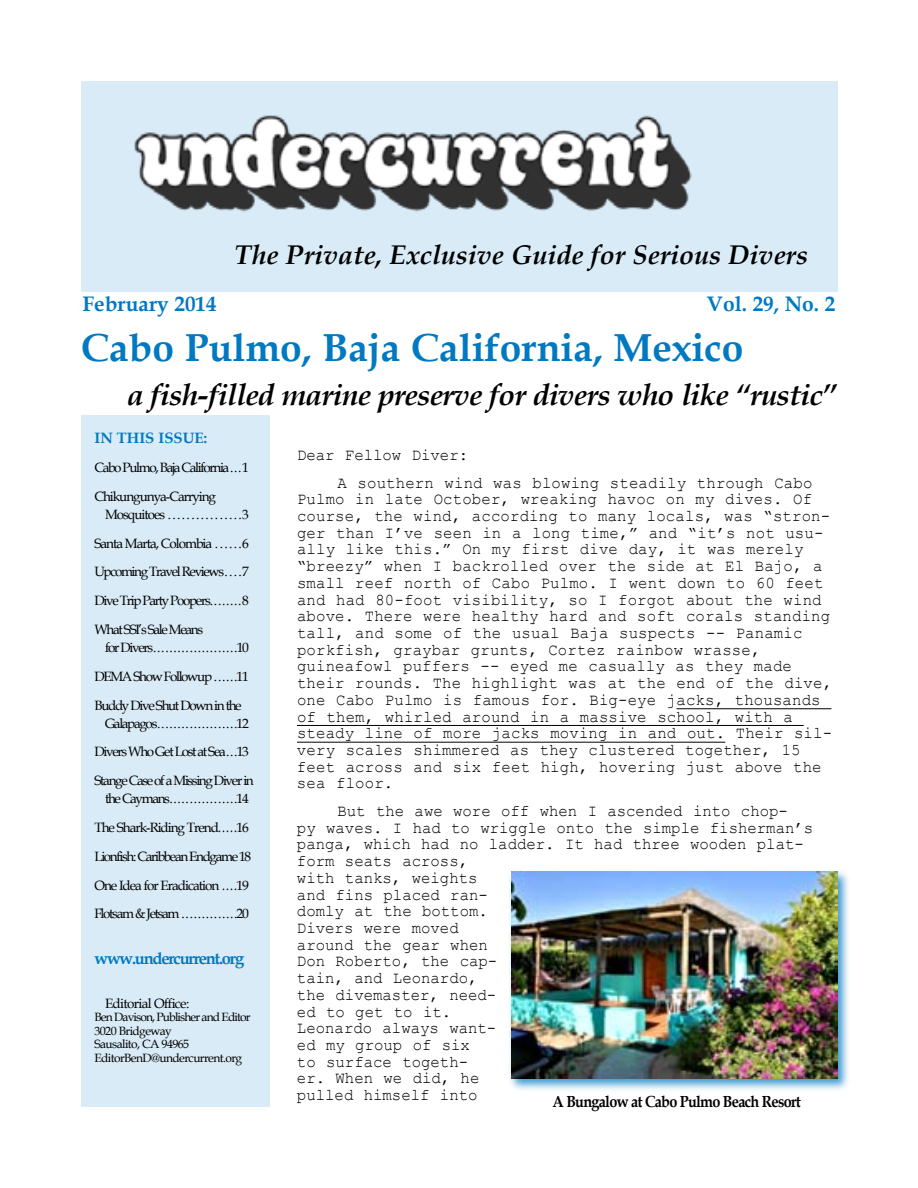
<style>
.page{position:relative;width:918px;height:1188px;background:#fff}
.page>*{position:absolute;margin:0;border:0;box-sizing:border-box;transform-origin:0 0}
.t1{font:700 39px "Book Antiqua";color:#0079c1}
.t2{font:italic 700 30px "Book Antiqua";letter-spacing:-.025em;color:#000}
.t3{font:italic 700 27px "Book Antiqua";color:#000}
.t4{font:700 21px "Book Antiqua";color:#0079c1}
.t5{font:16.5px/16.6px "Courier New";letter-spacing:.01em;color:#000;scale:.95 1}
.t6{font:700 16.5px "Book Antiqua";letter-spacing:-.075em;color:#0079c1}
.t7{font:700 16.05px "Book Antiqua";letter-spacing:-.05em;color:#000;scale:.9 1}
.t8{font:700 15px "Book Antiqua";color:#0079c1}
.t9{font:13.5px/28.8px "Book Antiqua";letter-spacing:-.1em;color:#000}
.t10{font:13.5px "Book Antiqua";letter-spacing:-.05em;color:#000}
.t11{font:12px/13.5px "Book Antiqua";letter-spacing:-.05em;color:#000}
.s1{font-style:italic}
</style>
<div class="page">
<hr style="left:677px;top:708px;width:154px;height:1px;background:#000">
<hr style="left:297px;top:725px;width:507px;height:1px;background:#000">
<hr style="left:297px;top:742px;width:428px;height:1px;background:#000">
<div style="left:81px;top:416px;width:189px;height:691px;background:#d9ebf6"></div>
<div style="left:81px;top:81px;width:756px;height:211px;background:#d9ebf6"></div>
<img style="left:134px;top:115px;width:558px;height:97px">
<div style="left:508px;top:868px;width:348px;height:229px;background:#0079c1;opacity:.75"></div>
<img style="left:512px;top:872px;width:326px;height:206px">
<h3 class="t3" style="left:235px;top:236px;width:575px">The Private, Exclusive Guide for Serious Divers</h3>
<p class="t4" style="left:82px;top:290px;width:136px">February 2014</p>
<p class="t4" style="left:707px;top:290px;width:130px">Vol. 29, No. 2</p>
<h1 class="t1" style="left:81px;top:321px;width:664px">Cabo Pulmo, Baja California, Mexico</h1>
<h2 class="t2" style="left:127px;top:374px;width:711px">a fish-filled marine preserve for divers who like “rustic”</h2>
<p class="t8" style="left:94px;top:428px;width:114px">IN THIS ISSUE:</p>
<p class="t9" style="left:94px;top:453px;width:156px">Cabo Pulmo, Baja California . . .1<br>Chikungunya-Carrying</p>
<p class="t9" style="left:94px;top:500px;width:156px;text-align:justify;text-indent:11px">Mosquitoes . . . . . . . . . . . . . . . 3<br>Santa Marta, Colombia . . . . . 6<br>Upcoming Travel Reviews . . . 7<br>Dive Trip Party Poopers . . . . . . . .8<br>What SSI’s Sale Means</p>
<p class="t9" style="left:94px;top:633px;width:156px;text-align:justify;text-indent:11px">for Divers . . . . . . . . . . . . . . . . . . . . 10<br>DEMA Show Followup . . . . . 11<br>Buddy Dive Shut Down in the</p>
<p class="t9" style="left:94px;top:708px;width:161px;text-align:center">Galapagos . . . . . . . . . . . . . . . . . . . 12<br>Divers Who Get Lost at Sea . . 13<br>Stange Case of a Missing Diver in</p>
<p class="t9" style="left:94px;top:784px;width:158px;text-indent:11px">the Caymans . . . . . . . . . . . . . . . . 14<br>The Shark-Riding Trend <span class="s1">. . . .</span> 16<br>Lionfish: Caribbean Endgame 18<br>One Idea for Eradication <span class="s1">. . .</span> 19<br>Flotsam &amp; Jetsam . . . . . . . . . . . . . 20</p>
<p class="t6" style="left:94px;top:947px;width:151px">www.undercurrent.org</p>
<p class="t10" style="left:105px;top:994px;width:86px">Editorial Office:</p>
<p class="t11" style="left:94px;top:1010px;width:157px">Ben Davison, Publisher and Editor<br>3020 Bridgeway<br>Sausalito, CA 94965<br>EditorBenD@undercurrent.org</p>
<p class="t5" style="left:338px;top:441px;width:501px;line-height:27.5px;text-indent:-41px">Dear Fellow Diver:<br>A southern wind was blowing steadily through Cabo</p>
<p class="t5" style="left:297px;top:490px;width:565px">Pulmo in late October, wreaking havoc on my dives. Of course, the wind, according to many locals, was “stron&shy;ger than I’ve seen in a long time,” and “it’s not usu&shy;ally like this.” On my first dive day, it was merely “breezy” when I backrolled over the side at El Bajo, a small reef north of Cabo Pulmo. I went down to 60 feet and had 80-foot visibility, so I forgot about the wind above. There were healthy hard and soft corals standing tall, and some of the usual Baja suspects -- Panamic porkfish, graybar grunts, Cortez rainbow wrasse, guineafowl puffers -- eyed me casually as they made their rounds. The highlight was at the end of the dive, one Cabo Pulmo is famous for. Big-eye jacks, thousands of them, whirled around in a massive school, with a steady line of more jacks moving in and out. Their sil&shy;very scales shimmered as they clustered together, 15 feet across and six feet high, hovering just above the sea floor.</p>
<p class="t5" style="left:297px;top:802px;width:545px;text-indent:41px">But the awe wore off when I ascended into chop-<br>py waves. I had to wriggle onto the simple fisherman’s panga, which had no ladder. It had three wooden plat&shy;form seats across,<br>with tanks, weights<br>and fins placed ran-<br>domly at the bottom.<br>Divers were moved<br>around the gear when<br>Don Roberto, the cap-<br>tain, and Leonardo,<br>the divemaster, need-<br>ed to get to it.<br>Leonardo always want-<br>ed my group of six<br>to surface togeth-<br>er. When we did, he<br>pulled himself into</p>
<p class="t7" style="left:553px;top:1090px;width:277px">A Bungalow at Cabo Pulmo Beach Resort</p>
</div>
